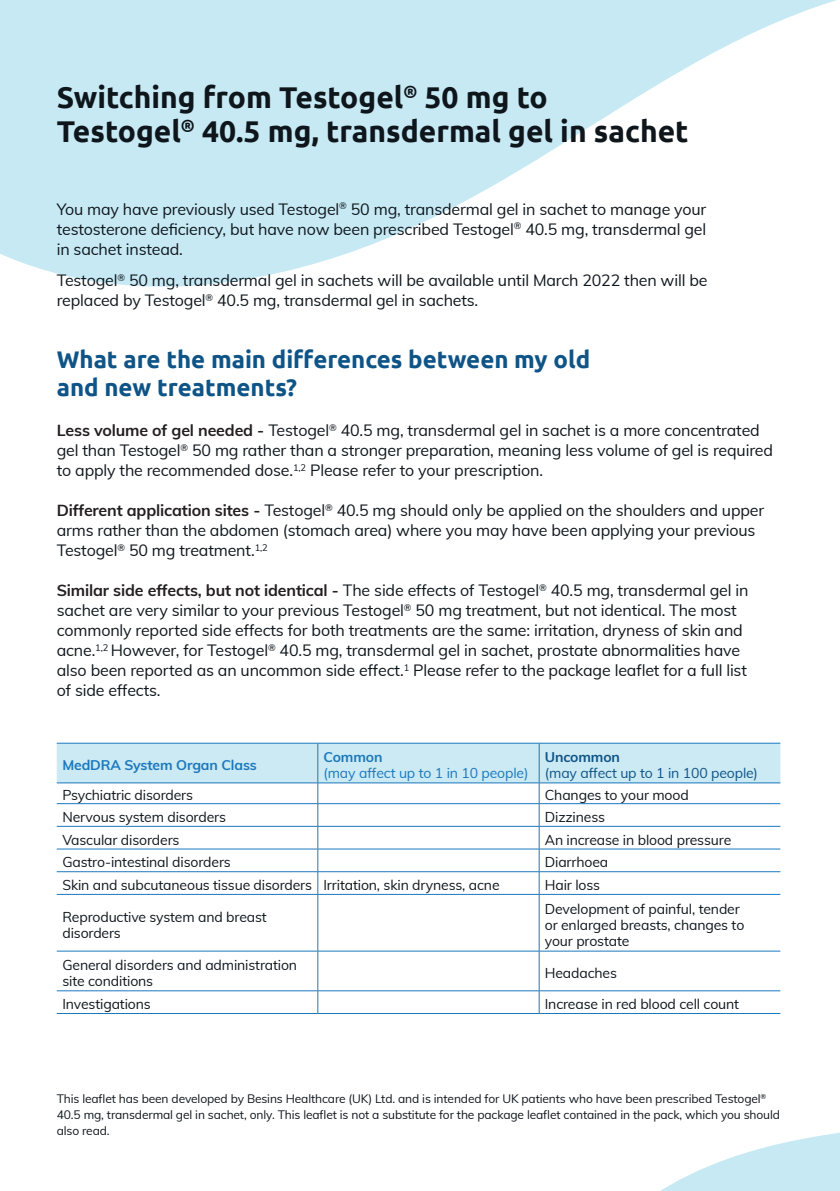
<style>
.page{position:relative;width:840px;height:1191px;background:#fff}
.page>*{position:absolute;margin:0;border:0;box-sizing:border-box;transform-origin:0 0}
.t1{font:700 30px/34px "Ubuntu";color:#0e161c}
.t2{font:700 24px/28px "Ubuntu";color:#0f5487}
.t3{font:16px/20px "Muli";letter-spacing:-.01em;color:#0e161c}
.t4{font:14px/16px "Muli";letter-spacing:-.01em;color:#0e161c}
.t5{font:14px/16px "Muli";letter-spacing:-.01em;color:#0f5487}
.t6{font:14px/16px "Muli";letter-spacing:-.01em;color:#1b78be}
.t7{font:700 14px "Muli";letter-spacing:-.01em;color:#1b78be}
.t8{font:12px/16px "Muli";letter-spacing:-.01em;color:#0e161c}
.s1{font-weight:700;color:#231f20}
.s2{font-weight:700}
</style>
<div class="page">
<svg style="left:0;top:0;width:836px;height:287px;fill:#c7e9f4"></svg>
<svg style="left:634px;top:894px;width:205px;height:297px"></svg>
<svg style="left:57px;top:744px;width:723px;height:150px"></svg>
<hr style="left:57px;top:894px;width:260px;height:1px;background:#1b78be">
<hr style="left:317px;top:894px;width:222px;height:1px;background:#1b78be">
<hr style="left:317px;top:894px;width:1px;height:57px;background:#1b78be">
<hr style="left:539px;top:894px;width:241px;height:1px;background:#1b78be">
<hr style="left:538px;top:894px;width:1px;height:57px;background:#1b78be">
<hr style="left:57px;top:950px;width:260px;height:1px;background:#1b78be">
<hr style="left:317px;top:950px;width:222px;height:1px;background:#1b78be">
<hr style="left:317px;top:951px;width:1px;height:39px;background:#1b78be">
<hr style="left:539px;top:950px;width:241px;height:1px;background:#1b78be">
<hr style="left:538px;top:951px;width:1px;height:39px;background:#1b78be">
<hr style="left:57px;top:990px;width:260px;height:1px;background:#1b78be">
<hr style="left:317px;top:990px;width:222px;height:1px;background:#1b78be">
<svg style="left:317px;top:991px;width:1px;height:22px"></svg>
<hr style="left:539px;top:990px;width:241px;height:1px;background:#1b78be">
<svg style="left:538px;top:991px;width:1px;height:22px"></svg>
<hr style="left:57px;top:743px;width:260px;height:1px;background:#1b78be">
<hr style="left:317px;top:743px;width:222px;height:1px;background:#1b78be">
<hr style="left:539px;top:743px;width:241px;height:1px;background:#1b78be">
<hr style="left:57px;top:1013px;width:260px;height:1px;background:#1b78be">
<hr style="left:317px;top:1013px;width:222px;height:1px;background:#1b78be">
<hr style="left:539px;top:1013px;width:241px;height:1px;background:#1b78be">
<p class="t1" style="left:57px;top:80px;width:633px">Switching from Testogel<sup>®</sup> 50 mg to<br>Testogel<sup>®</sup> 40.5 mg, transdermal gel in sachet</p>
<p class="t3" style="left:57px;top:198px;width:650px;text-align:justify">You may have previously used Testogel<sup>®</sup> 50 mg, transdermal gel in sachet to manage your testosterone deficiency, but have now been prescribed Testogel<sup>®</sup> 40.5 mg, transdermal gel in sachet instead.</p>
<p class="t3" style="left:57px;top:269px;width:652px">Testogel<sup>®</sup> 50 mg, transdermal gel in sachets will be available until March 2022 then will be replaced by Testogel<sup>®</sup> 40.5 mg, transdermal gel in sachets.</p>
<p class="t2" style="left:57px;top:345px;width:534px">What are the main differences between my old and new treatments?</p>
<p class="t3" style="left:57px;top:420px;width:717px"><span class="s1">Less volume of gel needed -</span> Testogel<sup>®</sup> 40.5 mg, transdermal gel in sachet is a more concentrated gel than Testogel<sup>®</sup> 50 mg rather than a stronger preparation, meaning less volume of gel is required to apply the recommended dose.<sup>1,2</sup> Please refer to your prescription.</p>
<p class="t3" style="left:57px;top:500px;width:708px"><span class="s1">Different application sites -</span> Testogel<sup>®</sup> 40.5 mg should only be applied on the shoulders and upper arms rather than the abdomen (stomach area) where you may have been applying your previous<br>Testogel<sup>®</sup> 50 mg treatment.<sup>1,2</sup></p>
<p class="t3" style="left:57px;top:580px;width:692px"><span class="s1">Similar side effects, but not identical -</span> The side effects of Testogel<sup>®</sup> 40.5 mg, transdermal gel in sachet are very similar to your previous Testogel<sup>®</sup> 50 mg treatment, but not identical. The most commonly reported side effects for both treatments are the same: irritation, dryness of skin and acne.<sup>1,2</sup> However, for Testogel<sup>®</sup> 40.5 mg, transdermal gel in sachet, prostate abnormalities have also been reported as an uncommon side effect.<sup>1</sup> Please refer to the package leaflet for a full list of side effects.</p>
<p class="t7" style="left:62px;top:755px;width:196px">MedDRA System Organ Class</p>
<p class="t6" style="left:323px;top:748px;width:206px"><span class="s2">Common<br></span>(may affect up to 1 in 10 people)</p>
<p class="t5" style="left:544px;top:748px;width:214px"><span class="s2">Uncommon<br></span>(may affect up to 1 in 100 people)</p>
<p class="t4" style="left:62px;top:786px;width:132px">Psychiatric disorders</p>
<p class="t4" style="left:544px;top:786px;width:145px">Changes to your mood</p>
<p class="t4" style="left:62px;top:808px;width:165px">Nervous system disorders</p>
<p class="t4" style="left:544px;top:808px;width:62px">Dizziness</p>
<p class="t4" style="left:62px;top:831px;width:118px">Vascular disorders</p>
<p class="t4" style="left:544px;top:831px;width:188px">An increase in blood pressure</p>
<p class="t4" style="left:62px;top:853px;width:170px">Gastro-intestinal disorders</p>
<p class="t4" style="left:544px;top:853px;width:65px">Diarrhoea</p>
<p class="t4" style="left:62px;top:876px;width:251px">Skin and subcutaneous tissue disorders</p>
<p class="t4" style="left:323px;top:876px;width:177px">Irritation, skin dryness, acne</p>
<p class="t4" style="left:544px;top:876px;width:57px">Hair loss</p>
<p class="t4" style="left:62px;top:908px;width:206px">Reproductive system and breast disorders</p>
<p class="t4" style="left:544px;top:900px;width:201px">Development of painful, tender or enlarged breasts, changes to your prostate</p>
<p class="t4" style="left:62px;top:956px;width:236px">General disorders and administration site conditions</p>
<p class="t4" style="left:544px;top:964px;width:74px">Headaches</p>
<p class="t4" style="left:62px;top:995px;width:90px">Investigations</p>
<p class="t4" style="left:544px;top:995px;width:196px">Increase in red blood cell count</p>
<p class="t8" style="left:57px;top:1089px;width:724px">This leaflet has been developed by Besins Healthcare (UK) Ltd. and is intended for UK patients who have been prescribed Testogel<sup>®<br></sup>40.5 mg, transdermal gel in sachet, only. This leaflet is not a substitute for the package leaflet contained in the pack, which you should also read.</p>
</div>
